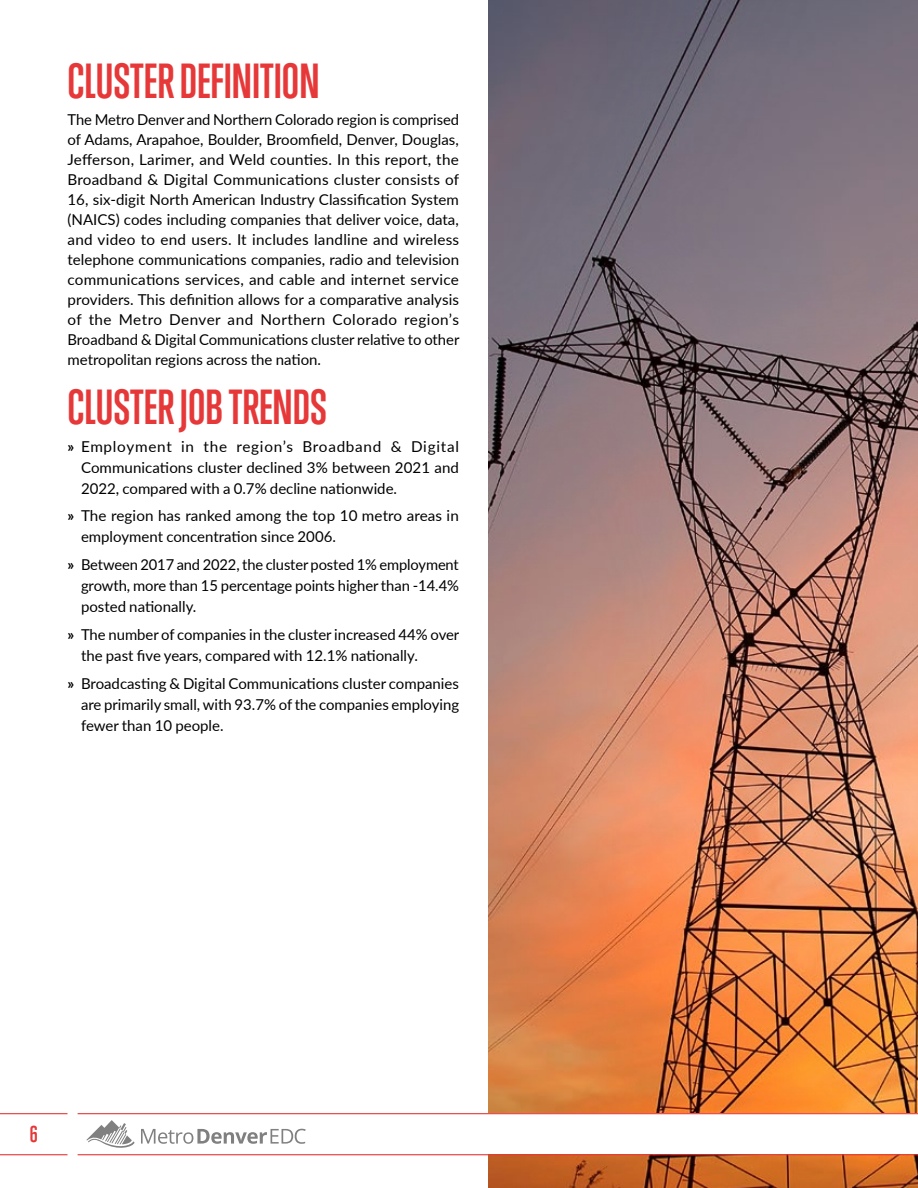
<style>
.page{position:relative;width:918px;height:1188px;background:#fff}
.page>*{position:absolute;margin:0;border:0;box-sizing:border-box;transform-origin:0 0}
.t1{font:700 45px "Trump Gothic West";color:#e63838}
.t2{font:700 21px "Trump Gothic West";color:#e63838}
.t3{font:15px/20.1px "Lato";color:#000;text-align:justify}
.s1{font-weight:700}
</style>
<div class="page">
<img style="left:489px;top:0;width:429px;height:1188px">
<div style="left:78px;top:1114px;width:840px;height:40px;background:#fff"></div>
<hr style="left:0;top:1113px;width:68px;height:1px;background:#e63838">
<hr style="left:78px;top:1113px;width:840px;height:1px;background:#e63838">
<hr style="left:0;top:1154px;width:68px;height:1px;background:#e63838">
<hr style="left:78px;top:1154px;width:840px;height:1px;background:#e63838">
<svg style="left:141px;top:1129px;width:165px;height:15px"></svg>
<svg style="left:86px;top:1120px;width:49px;height:28px"></svg>
<h1 class="t1" style="left:68px;top:54px;width:254px">CLUSTER DEFINITION</h1>
<p class="t3" style="left:68px;top:109px;width:393px">The Metro Denver and Northern Colorado region is comprised of Adams, Arapahoe, Boulder, Broomfield, Denver, Douglas, Jefferson, Larimer, and Weld counties. In this report, the Broadband &amp; Digital Communications cluster consists of 16, six-digit North American Industry Classification System (NAICS) codes including companies that deliver voice, data, and video to end users. It includes landline and wireless telephone communications companies, radio and television communications services, and cable and internet service providers. This definition allows for a comparative analysis of the Metro Denver and Northern Colorado region’s Broadband &amp; Digital Communications cluster relative to other metropolitan regions across the nation.</p>
<h1 class="t1" style="left:68px;top:379px;width:261px">CLUSTER JOB TRENDS</h1>
<p class="t3" style="left:81px;top:435px;width:380px;line-height:21px;text-indent:-13px"><span class="s1">»</span> Employment in the region’s Broadband &amp; Digital Communications cluster declined 3% between 2021 and 2022, compared with a 0.7% decline nationwide.</p>
<p class="t3" style="left:81px;top:505px;width:379px;line-height:21px;text-indent:-14px"><span class="s1">»</span> The region has ranked among the top 10 metro areas in employment concentration since 2006.</p>
<p class="t3" style="left:81px;top:553px;width:380px;line-height:21px;text-indent:-14px"><span class="s1">»</span> Between 2017 and 2022, the cluster posted 1% employment growth, more than 15 percentage points higher than -14.4% posted nationally.</p>
<p class="t3" style="left:81px;top:623px;width:380px;line-height:21px;text-indent:-14px"><span class="s1">»</span> The number of companies in the cluster increased 44% over the past five years, compared with 12.1% nationally.</p>
<p class="t3" style="left:81px;top:672px;width:380px;line-height:21px;text-indent:-14px"><span class="s1">»</span> Broadcasting &amp; Digital Communications cluster companies are primarily small, with 93.7% of the companies employing fewer than 10 people.</p>
<h2 class="t2" style="left:30px;top:1121px;width:9px">6</h2>
</div>
